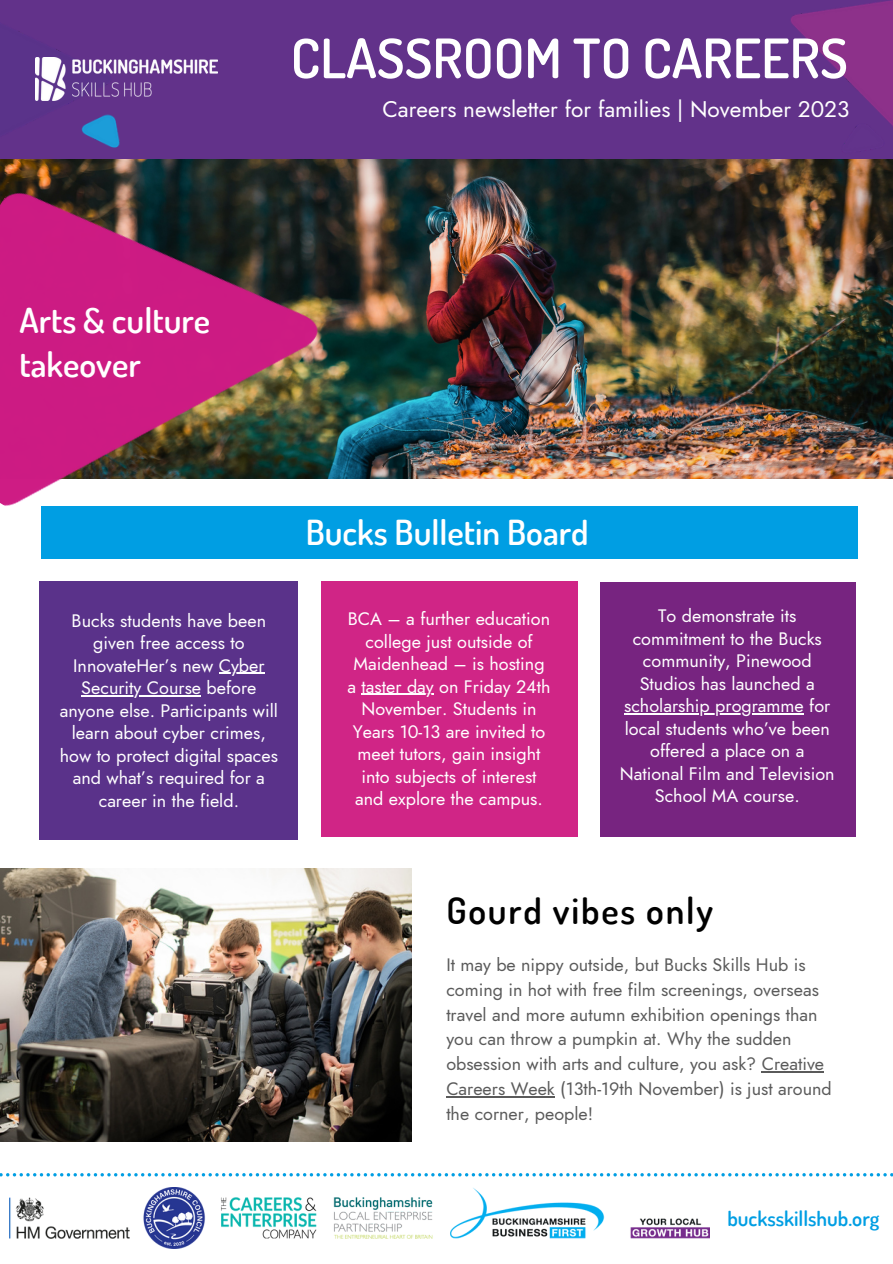
<style>
.page{position:relative;width:893px;height:1264px;background:#fff}
.page>*{position:absolute;margin:0;border:0;box-sizing:border-box;transform-origin:0 0}
.t1{font:600 54.45px "Terminal Dosis";color:#fff}
.t2{font:600 36.45px "Terminal Dosis";letter-spacing:.05em;color:#000}
.t3{font:600 34.5px "Terminal Dosis";color:#fff}
.t4{font:22.5px "Jost";color:#fff}
.t5{font:600 20.7px "Terminal Dosis";color:#009ee3}
.t6{font:18px/22.5px "Jost";color:#fff;text-align:center}
.t7{font:18px/24.8px "Jost";color:#000}
</style>
<div class="page">
<img style="left:322px;top:158px;width:570px;height:321px">
<img style="left:0;top:868px;width:411px;height:273px">
<svg style="left:0;top:1173px;width:892px;height:3px"></svg>
<div style="left:0;top:0;width:892px;height:158px;background:#62328a"></div>
<img style="left:35px;top:58px;width:182px;height:43px">
<div style="left:41px;top:506px;width:816px;height:53px;background:#009ee3"></div>
<div style="left:599px;top:581px;width:256px;height:256px;background:#772480"></div>
<div style="left:40px;top:581px;width:258px;height:259px;background:#5a328a"></div>
<div style="left:321px;top:581px;width:256px;height:256px;background:#d02586"></div>
<img style="left:10px;top:1187px;width:699px;height:61px">
<img style="left:0;top:147px;width:322px;height:451px">
<hr style="left:761px;top:1071px;width:63px;height:1px;background:#000">
<hr style="left:446px;top:1095px;width:108px;height:2px;background:#000">
<hr style="left:624px;top:713px;width:179px;height:1px;background:#fff">
<hr style="left:361px;top:693px;width:73px;height:2px;background:#fff">
<hr style="left:219px;top:672px;width:46px;height:1px;background:#fff">
<hr style="left:81px;top:695px;width:120px;height:1px;background:#fff">
<p class="t1" style="left:291px;top:22px;width:558px">CLASSROOM TO CAREERS</p>
<p class="t4" style="left:382px;top:93px;width:468px">Careers newsletter for families | November 2023</p>
<p class="t3" style="left:19px;top:297px;width:192px">Arts &amp; culture</p>
<p class="t3" style="left:19px;top:341px;width:123px">takeover</p>
<p class="t6" style="left:60px;top:609px;width:220px">Bucks students have been given free access to<br>InnovateHer’s new Cyber<br>Security Course before anyone else. Participants will learn about cyber crimes, how to protect digital spaces and what’s required for a career in the field.</p>
<p class="t3" style="left:306px;top:509px;width:284px">Bucks Bulletin Board</p>
<p class="t6" style="left:347px;top:607px;width:204px">BCA – a further education college just outside of<br>Maidenhead – is hosting a taster day on Friday 24th<br>November. Students in<br>Years 10-13 are invited to meet tutors, gain insight into subjects of interest and explore the campus.</p>
<p class="t6" style="left:619px;top:605px;width:216px">To demonstrate its commitment to the Bucks community, Pinewood<br>Studios has launched a scholarship programme for local students who’ve been offered a place on a<br>National Film and Television<br>School MA course.</p>
<p class="t2" style="left:446px;top:886px;width:268px">Gourd vibes only</p>
<p class="t7" style="left:446px;top:952px;width:387px">It may be nippy outside, but Bucks Skills Hub is coming in hot with free film screenings, overseas travel and more autumn exhibition openings than you can throw a pumpkin at. Why the sudden obsession with arts and culture, you ask? Creative Careers Week (13th-19th November) is just around the corner, people!</p>
<p class="t5" style="left:727px;top:1204px;width:154px">bucksskillshub.org</p>
</div>
